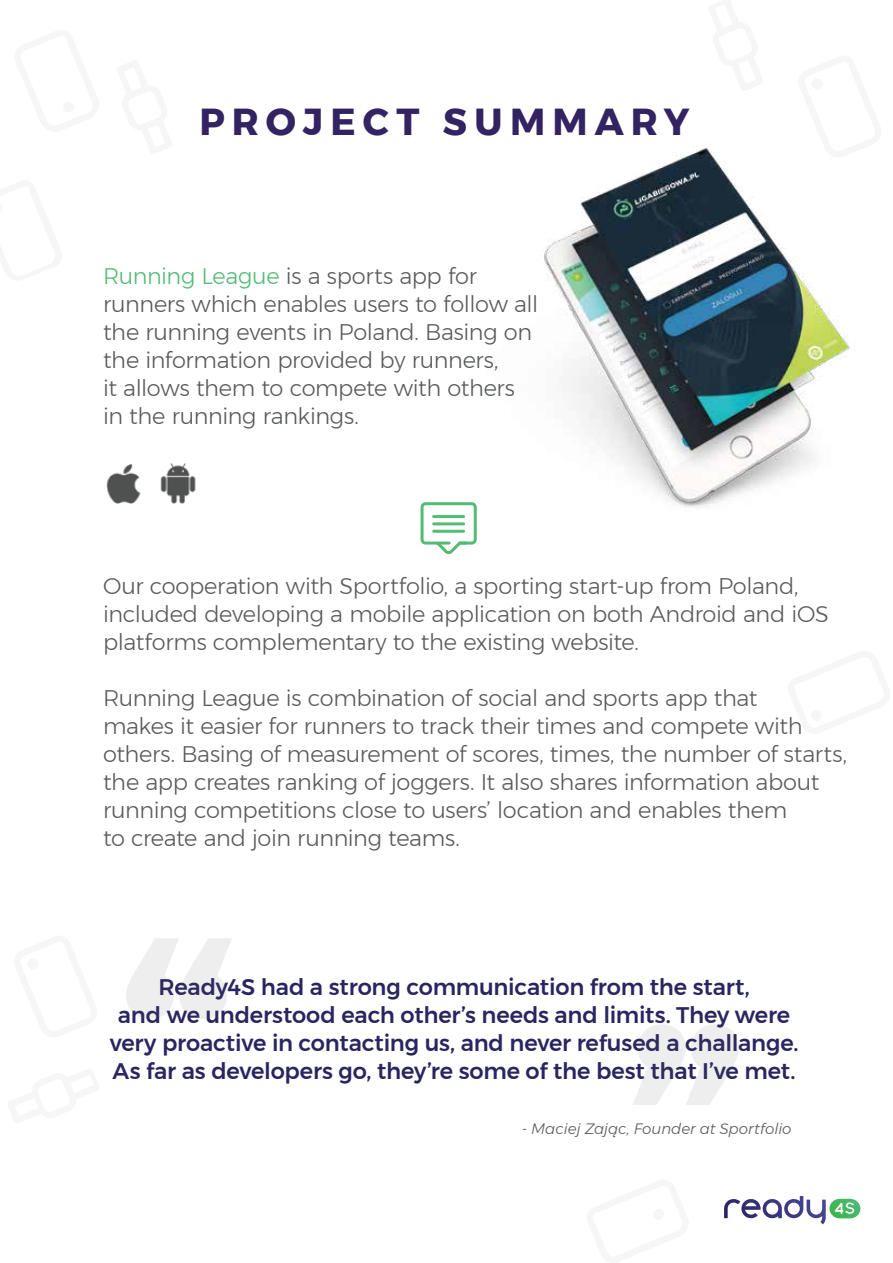
<style>
.page{position:relative;width:893px;height:1263px;background:#fff}
.page>*{position:absolute;margin:0;border:0;box-sizing:border-box;transform-origin:0 0}
.t1{font:700 282.15px "Montserrat";color:#5a595b}
.t2{font:700 37.5px "Montserrat";letter-spacing:.19em;color:#342363}
.t3{font:300 22.5px/28px "Montserrat";letter-spacing:-.015em;color:#5a595b}
.t4{font:500 22.5px/28px "Montserrat";letter-spacing:-.01em;color:#292561;text-align:center}
.t5{font:300 22.5px/28px "Montserrat";letter-spacing:-.015em;color:#585a5b}
.t6{font:italic 300 15px "Montserrat";letter-spacing:-.005em;color:#5a595b}
.s1{color:#52bb74}
</style>
<div class="page">
<svg style="left:829px;top:1199px;width:31px;height:19px"></svg>
<svg style="left:724px;top:1196px;width:98px;height:22px"></svg>
<div style="left:421px;top:502px;width:56px;height:42px;border:3px solid #52bb74;border-radius:4px"></div>
<svg style="left:433px;top:540px;width:36px;height:15px"></svg>
<img style="left:106px;top:464px;width:35px;height:40px">
<img style="left:160px;top:463px;width:36px;height:41px">
<img style="left:434px;top:147px;width:417px;height:393px">
<h2 class="t2" style="left:199px;top:92px;width:492px">PROJECT SUMMARY</h2>
<p class="t5" style="left:103px;top:261px;width:437px"><span class="s1">Running League</span> is a sports app for runners which enables users to follow all the running events in Poland. Basing on the information provided by runners,<br>it allows them to compete with others in the running rankings.</p>
<p class="t3" style="left:103px;top:572px;width:727px">Our cooperation with Sportfolio, a sporting start-up from Poland, included developing a mobile application on both Android and iOS platforms complementary to the existing website.</p>
<p class="t3" style="left:103px;top:684px;width:745px">Running League is combination of social and sports app that<br>makes it easier for runners to track their times and compete with others. Basing of measurement of scores, times, the number of starts, the app creates ranking of joggers. It also shares information about running competitions close to users’ location and enables them<br>to create and join running teams.</p>
<h1 class="t1" style="left:120px;top:821px;width:123px">“</h1>
<p class="t4" style="left:110px;top:972px;width:690px">Ready4S had a strong communication from the start,<br>and we understood each other’s needs and limits. They were very proactive in contacting us, and never refused a challange.<br>As far as developers go, they’re some of the best that I’ve met.</p>
<h1 class="t1" style="left:744px;top:1222px;width:123px;rotate:-180deg">“</h1>
<p class="t6" style="left:522px;top:1117px;width:271px">- Maciej Zając, Founder at Sportfolio</p>
</div>
